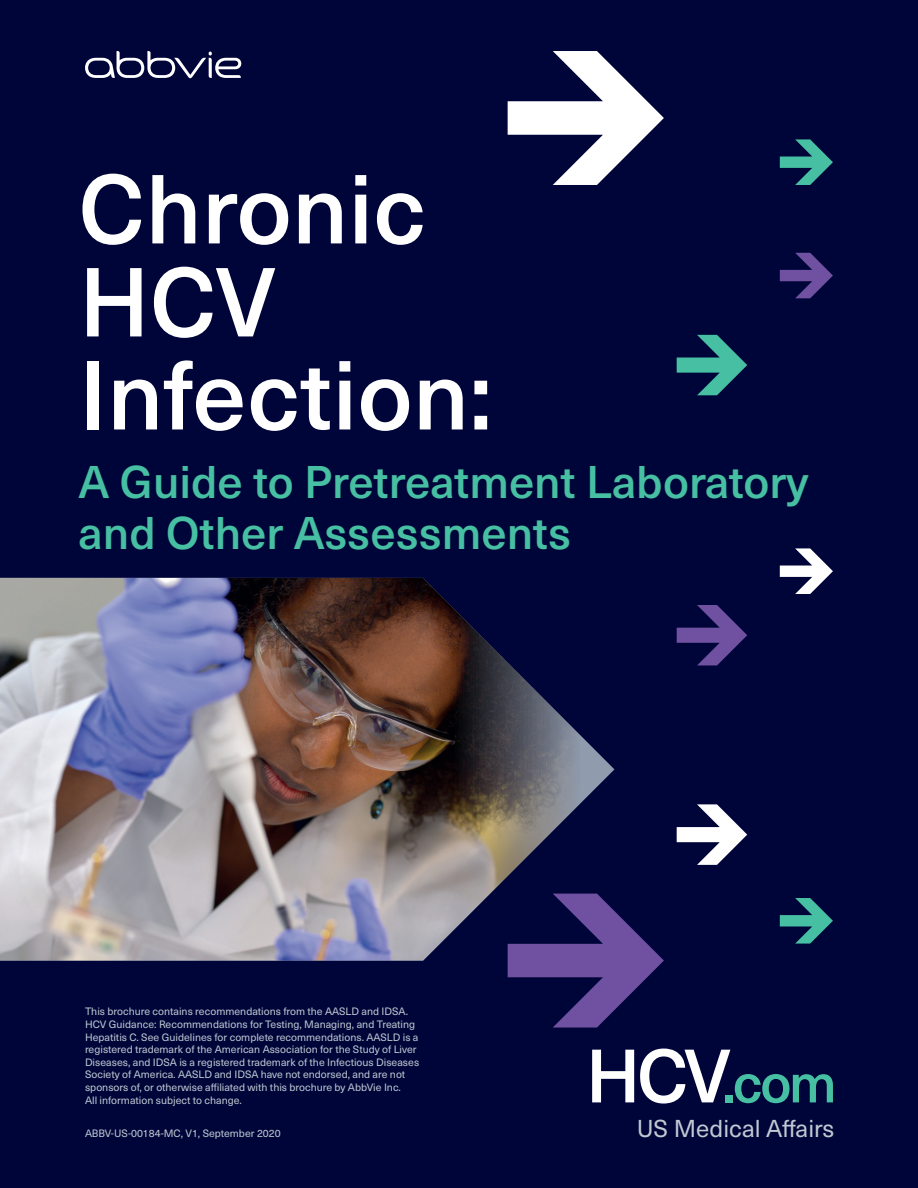
<style>
.page{position:relative;width:918px;height:1188px;background:#000539}
.page>*{position:absolute;margin:0;border:0;box-sizing:border-box;transform-origin:0 0}
.t1{font:500 96px/93px "Neue Haas Unica Pro";color:#fff}
.t2{font:500 45px/51px "Neue Haas Unica Pro";color:#47bfa2}
.t3{font:24px "Neue Haas Unica Pro";color:#c1c9d3}
.t4{font:10.5px/12.6px "Neue Haas Unica Pro";color:#c1c9d3}
</style>
<div class="page">
<svg style="left:85px;top:51px;width:156px;height:27px"></svg>
<svg style="left:592px;top:1050px;width:42px;height:52px"></svg>
<svg style="left:640px;top:1049px;width:193px;height:55px"></svg>
<svg style="left:677px;top:804px;width:70px;height:61px"></svg>
<svg style="left:508px;top:51px;width:156px;height:134px"></svg>
<svg style="left:677px;top:335px;width:70px;height:60px"></svg>
<svg style="left:677px;top:605px;width:70px;height:60px"></svg>
<svg style="left:780px;top:548px;width:53px;height:46px"></svg>
<svg style="left:780px;top:898px;width:53px;height:46px"></svg>
<svg style="left:780px;top:139px;width:53px;height:46px"></svg>
<svg style="left:780px;top:253px;width:53px;height:45px"></svg>
<svg style="left:508px;top:911px;width:156px;height:117px"></svg>
<svg style="left:579px;top:734px;width:35px;height:227px"></svg>
<img style="left:0;top:578px;width:579px;height:383px">
<h1 class="t1" style="left:79px;top:164px;width:415px">Chronic<br>HCV<br>Infection:</h1>
<h2 class="t2" style="left:79px;top:457px;width:731px">A Guide to Pretreatment Laboratory and Other Assessments</h2>
<p class="t4" style="left:85px;top:1005px;width:336px">This brochure contains recommendations from the AASLD and IDSA.<br>HCV Guidance: Recommendations for Testing, Managing, and Treating Hepatitis C. See Guidelines for complete recommendations. AASLD is a registered trademark of the American Association for the Study of Liver Diseases, and IDSA is a registered trademark of the Infectious Diseases Society of America. AASLD and IDSA have not endorsed, and are not sponsors of, or otherwise affiliated with this brochure by AbbVie Inc.<br>All information subject to change.</p>
<p class="t4" style="left:85px;top:1127px;width:197px">ABBV-US-00184-MC, V1, September 2020</p>
<h3 class="t3" style="left:637px;top:1114px;width:199px">US Medical Affairs</h3>
</div>
